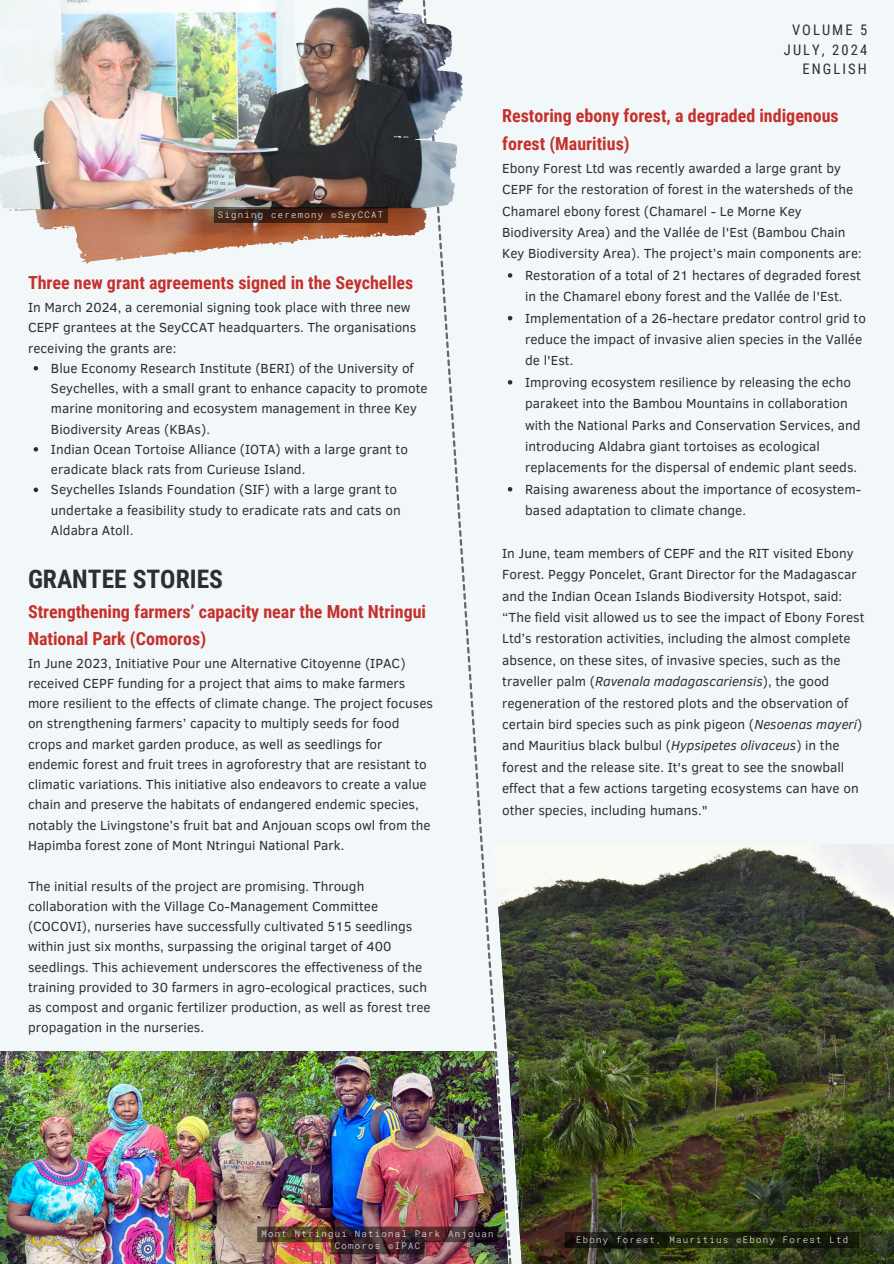
<style>
.page{position:relative;width:894px;height:1264px;background:#fff}
.page>*{position:absolute;margin:0;border:0;box-sizing:border-box;transform-origin:0 0}
.t1{font:700 25.5px "Roboto Condensed";color:#2b2f32}
.t2{font:700 18px/27px "Roboto Condensed";color:#c6302c}
.t3{font:14.55px "Roboto Condensed";letter-spacing:.14em;color:#2b2f32}
.t4{font:13.5px/20.2px "Clear Sans";color:#2b2f32}
.t5{font:300 9px/12px "Roboto Mono";letter-spacing:.14em;color:#fff;text-align:center}
.s1{font-style:italic}
</style>
<div class="page">
<img style="left:0;top:0;width:893px;height:108px">
<div style="left:535px;top:108px;width:358px;height:736px;background:#f2f8f9"></div>
<img style="left:548px;top:844px;width:345px;height:419px">
<svg style="left:0;top:108px;width:535px;height:943px;fill:#f2f8f9"></svg>
<img style="left:0;top:1051px;width:422px;height:212px">
<svg style="left:512px;top:194px;width:36px;height:1069px;fill:#f2f8f9"></svg>
<img style="left:422px;top:0;width:90px;height:1263px">
<img style="left:394px;top:0;width:68px;height:86px">
<svg style="left:34px;top:366px;width:4px;height:4px"></svg>
<svg style="left:34px;top:447px;width:4px;height:4px"></svg>
<svg style="left:34px;top:487px;width:4px;height:5px"></svg>
<div style="left:213px;top:207px;width:174px;height:15px;background:#000;opacity:.53"></div>
<div style="left:565px;top:1232px;width:294px;height:16px;background:#000;opacity:.53"></div>
<svg style="left:507px;top:273px;width:5px;height:4px"></svg>
<svg style="left:507px;top:316px;width:5px;height:4px"></svg>
<svg style="left:507px;top:380px;width:5px;height:4px"></svg>
<svg style="left:507px;top:487px;width:5px;height:4px"></svg>
<img style="left:257px;top:1226px;width:240px;height:28px">
<h1 class="t5" style="left:218px;top:208px;width:167px">Signing ceremony ©SeyCCAT</h1>
<h2 class="t2" style="left:28px;top:270px;width:387px">Three new grant agreements signed in the Seychelles</h2>
<p class="t4" style="left:28px;top:296px;width:390px">In March 2024, a ceremonial signing took place with three new<br>CEPF grantees at the SeyCCAT headquarters. The organisations receiving the grants are:</p>
<p class="t4" style="left:51px;top:357px;width:378px">Blue Economy Research Institute (BERI) of the University of Seychelles, with a small grant to enhance capacity to promote marine monitoring and ecosystem management in three Key Biodiversity Areas (KBAs).<br>Indian Ocean Tortoise Alliance (IOTA) with a large grant to eradicate black rats from Curieuse Island.<br>Seychelles Islands Foundation (SIF) with a large grant to undertake a feasibility study to eradicate rats and cats on Aldabra Atoll.</p>
<h1 class="t1" style="left:28px;top:564px;width:196px">GRANTEE STORIES</h1>
<h2 class="t2" style="left:28px;top:598px;width:399px">Strengthening farmers’ capacity near the Mont Ntringui<br>National Park (Comoros)</h2>
<p class="t4" style="left:28px;top:652px;width:406px">In June 2023, Initiative Pour une Alternative Citoyenne (IPAC) received CEPF funding for a project that aims to make farmers more resilient to the effects of climate change. The project focuses on strengthening farmers’ capacity to multiply seeds for food crops and market garden produce, as well as seedlings for endemic forest and fruit trees in agroforestry that are resistant to climatic variations. This initiative also endeavors to create a value chain and preserve the habitats of endangered endemic species, notably the Livingstone’s fruit bat and Anjouan scops owl from the Hapimba forest zone of Mont Ntringui National Park.</p>
<p class="t4" style="left:28px;top:875px;width:404px">The initial results of the project are promising. Through collaboration with the Village Co-Management Committee (COCOVI), nurseries have successfully cultivated 515 seedlings within just six months, surpassing the original target of 400 seedlings. This achievement underscores the effectiveness of the training provided to 30 farmers in agro-ecological practices, such as compost and organic fertilizer production, as well as forest tree propagation in the nurseries.</p>
<p class="t3" style="left:791px;top:22px;width:77px">VOLUME 5</p>
<h2 class="t3" style="left:802px;top:60px;width:66px">ENGLISH</h2>
<p class="t2" style="left:502px;top:102px;width:338px;line-height:28.2px">Restoring ebony forest, a degraded indigenous forest (Mauritius)</p>
<p class="t4" style="left:502px;top:157px;width:361px;line-height:21.3px">Ebony Forest Ltd was recently awarded a large grant by CEPF for the restoration of forest in the watersheds of the Chamarel ebony forest (Chamarel - Le Morne Key Biodiversity Area) and the Vallée de l'Est (Bambou Chain Key Biodiversity Area). The project’s main components are:</p>
<p class="t4" style="left:525px;top:264px;width:337px;line-height:21.3px">Restoration of a total of 21 hectares of degraded forest in the Chamarel ebony forest and the Vallée de l'Est.</p>
<p class="t4" style="left:525px;top:306px;width:342px;line-height:21.3px">Implementation of a 26-hectare predator control grid to reduce the impact of invasive alien species in the Vallée de l'Est.</p>
<p class="t4" style="left:525px;top:371px;width:337px;line-height:21.3px">Improving ecosystem resilience by releasing the echo parakeet into the Bambou Mountains in collaboration with the National Parks and Conservation Services, and introducing Aldabra giant tortoises as ecological replacements for the dispersal of endemic plant seeds.</p>
<h2 class="t4" style="left:525px;top:477px;width:337px;line-height:21.3px">Raising awareness about the importance of ecosystem&shy;based adaptation to climate change.</h2>
<p class="t4" style="left:502px;top:542px;width:363px;line-height:21.3px">In June, team members of CEPF and the RIT visited Ebony Forest. Peggy Poncelet, Grant Director for the Madagascar and the Indian Ocean Islands Biodiversity Hotspot, said: “The field visit allowed us to see the impact of Ebony Forest Ltd’s restoration activities, including the almost complete absence, on these sites, of invasive species, such as the traveller palm (<span class="s1">Ravenala madagascariensis</span>), the good regeneration of the restored plots and the observation of certain bird species such as pink pigeon (<span class="s1">Nesoenas mayeri</span>) and Mauritius black bulbul (<span class="s1">Hypsipetes olivaceus</span>) in the forest and the release site. It's great to see the snowball effect that a few actions targeting ecosystems can have on other species, including humans."</p>
<p class="t3" style="left:783px;top:41px;width:85px">JULY, 2024</p>
<p class="t5" style="left:261px;top:1227px;width:233px">Mont Ntringui National Park Anjouan<br>Comoros ©IPAC</p>
<h1 class="t5" style="left:576px;top:1233px;width:273px">Ebony forest, Mauritius ©Ebony Forest Ltd</h1>
</div>
